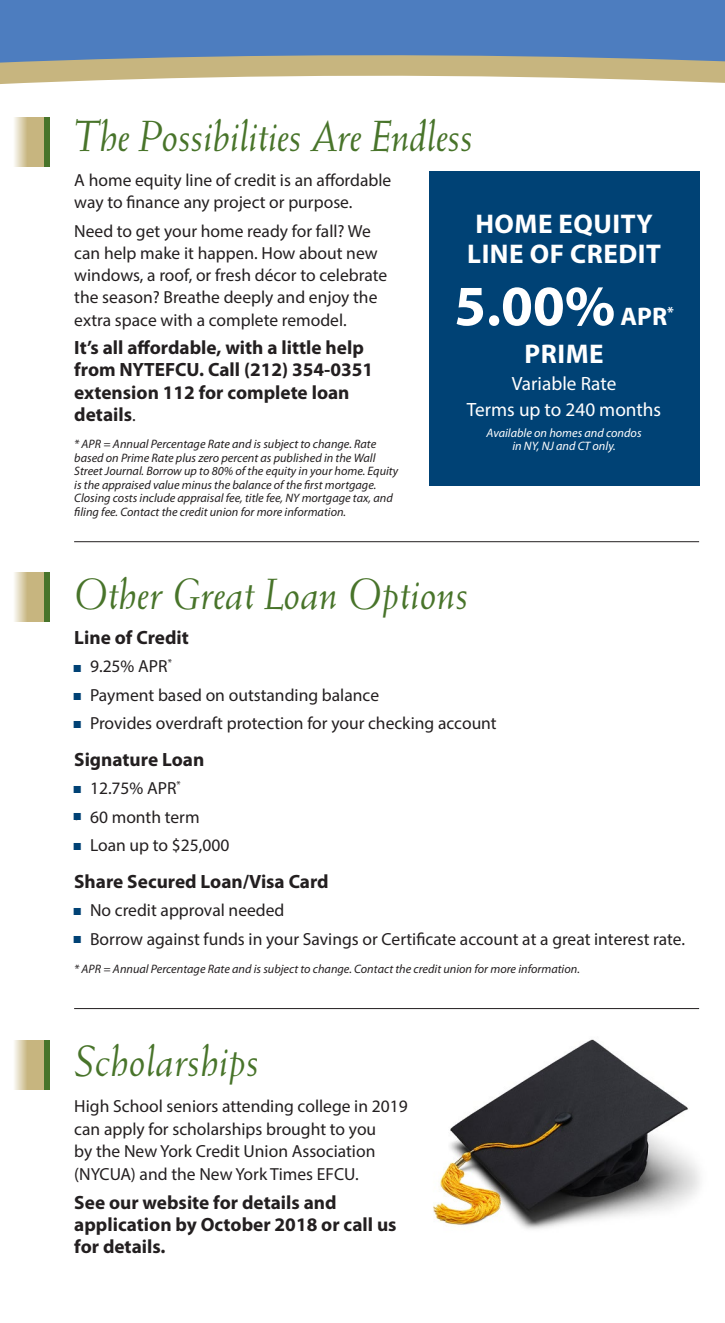
<style>
.page{position:relative;width:725px;height:1323px;background:#fff}
.page>*{position:absolute;margin:0;border:0;box-sizing:border-box;transform-origin:0 0}
.t1{font:700 57.4px "Myriad Pro";color:#fff}
.t2{font:italic 43.75px "Weiss";color:#48742a}
.t3{font:700 27.12px/30.3px "Myriad Pro";letter-spacing:.02em;color:#fff}
.t4{font:700 25.55px "Myriad Pro";color:#fff}
.t5{font:700 19.25px/22.2px "Myriad Pro";color:#231f20}
.t6{font:19.25px/26.2px "Myriad Pro";color:#fff;text-align:center}
.t7{font:17.5px/22.2px "Myriad Pro";color:#231f20}
.t8{font:italic 12.25px/13.5px "Myriad Pro";color:#231f20}
.t9{font:italic 12.25px/13.5px "Myriad Pro";color:#fff;text-align:center}
.t10{font:10.15px "Zapf Dingbats ITC";color:#004275}
.s1{font-weight:400;font-size:17.5px}
</style>
<div class="page">
<svg style="left:14px;top:1040px;width:31px;height:50px;background:#cec196"></svg>
<div style="left:45px;top:1040px;width:5px;height:50px;background:#48742a"></div>
<svg style="left:0;top:0;width:724px;height:179px"></svg>
<div style="left:429px;top:171px;width:270px;height:315px;background:#004275"></div>
<hr style="left:74px;top:541px;width:625px;height:1px;background:#231f20">
<hr style="left:74px;top:1008px;width:625px;height:1px;background:#231f20">
<img style="left:433px;top:1039px;width:267px;height:191px">
<svg style="left:14px;top:572px;width:31px;height:50px;background:#cec196"></svg>
<div style="left:45px;top:572px;width:5px;height:50px;background:#48742a"></div>
<p class="t2" style="left:74px;top:111px;width:401px">The Possibilities Are Endless</p>
<p class="t7" style="left:74px;top:169px;width:318px">A home equity line of credit is an affordable way to finance any project or purpose.</p>
<p class="t7" style="left:74px;top:219px;width:314px">Need to get your home ready for fall? We can help make it happen. How about new windows, a roof, or fresh décor to celebrate the season? Breathe deeply and enjoy the extra space with a complete remodel.</p>
<p class="t5" style="left:74px;top:337px;width:300px">It’s all affordable, with a little help from NYTEFCU. Call (212) 354-0351 extension 112 for complete loan details<span class="s1">.</span></p>
<p class="t8" style="left:74px;top:437px;width:325px">* APR = Annual Percentage Rate and is subject to change. Rate based on Prime Rate plus zero percent as published in the Wall Street Journal. Borrow up to 80% of the equity in your home. Equity is the appraised value minus the balance of the first mortgage.<br>Closing costs include appraisal fee, title fee, NY mortgage tax, and filing fee. Contact the credit union for more information.</p>
<p class="t3" style="left:467px;top:209px;width:195px">HOME EQUITY<br>LINE OF CREDIT</p>
<p class="t1" style="left:454px;top:274px;width:163px">5.00%</p>
<p class="t4" style="left:620px;top:302px;width:55px">APR<sup>*</sup></p>
<p class="t3" style="left:524px;top:340px;width:81px">PRIME</p>
<p class="t6" style="left:467px;top:370px;width:196px">Variable Rate<br>Terms up to 240 months</p>
<p class="t9" style="left:486px;top:426px;width:156px">Available on homes and condos in NY, NJ and CT only.</p>
<p class="t2" style="left:74px;top:568px;width:396px">Other Great Loan Options</p>
<p class="t5" style="left:74px;top:626px;width:116px">Line of Credit</p>
<p class="t7" style="left:74px;top:655px;width:99px">• 9.25% APR<sup>*</sup></p>
<p class="t7" style="left:74px;top:683px;width:306px">• Payment based on outstanding balance</p>
<p class="t7" style="left:74px;top:712px;width:424px">• Provides overdraft protection for your checking account</p>
<p class="t5" style="left:74px;top:748px;width:131px">Signature Loan</p>
<p class="t7" style="left:74px;top:777px;width:108px">• 12.75% APR<sup>*</sup></p>
<p class="t7" style="left:74px;top:805px;width:127px">• 60 month term</p>
<p class="t7" style="left:74px;top:834px;width:157px">• Loan up to $25,000</p>
<p class="t5" style="left:74px;top:870px;width:256px">Share Secured Loan/Visa Card</p>
<p class="t7" style="left:74px;top:899px;width:211px">• No credit approval needed</p>
<p class="t7" style="left:74px;top:927px;width:612px">• Borrow against funds in your Savings or Certificate account at a great interest rate.</p>
<p class="t8" style="left:74px;top:962px;width:507px">* APR = Annual Percentage Rate and is subject to change. Contact the credit union for more information.</p>
<p class="t10" style="left:74px;top:663px;width:9px">■</p>
<p class="t10" style="left:74px;top:692px;width:9px">■</p>
<p class="t10" style="left:74px;top:720px;width:9px">■</p>
<p class="t10" style="left:74px;top:785px;width:9px">■</p>
<p class="t10" style="left:74px;top:812px;width:9px">■</p>
<p class="t10" style="left:74px;top:841px;width:9px">■</p>
<p class="t10" style="left:74px;top:907px;width:9px">■</p>
<p class="t10" style="left:74px;top:935px;width:9px">■</p>
<p class="t2" style="left:74px;top:1036px;width:187px">Scholarships</p>
<p class="t7" style="left:74px;top:1094px;width:335px;line-height:22.8px">High School seniors attending college in 2019 can apply for scholarships brought to you<br>by the New York Credit Union Association (NYCUA) and the New York Times EFCU.</p>
<p class="t5" style="left:74px;top:1191px;width:324px">See our website for details and application by October 2018 or call us for details.</p>
</div>
